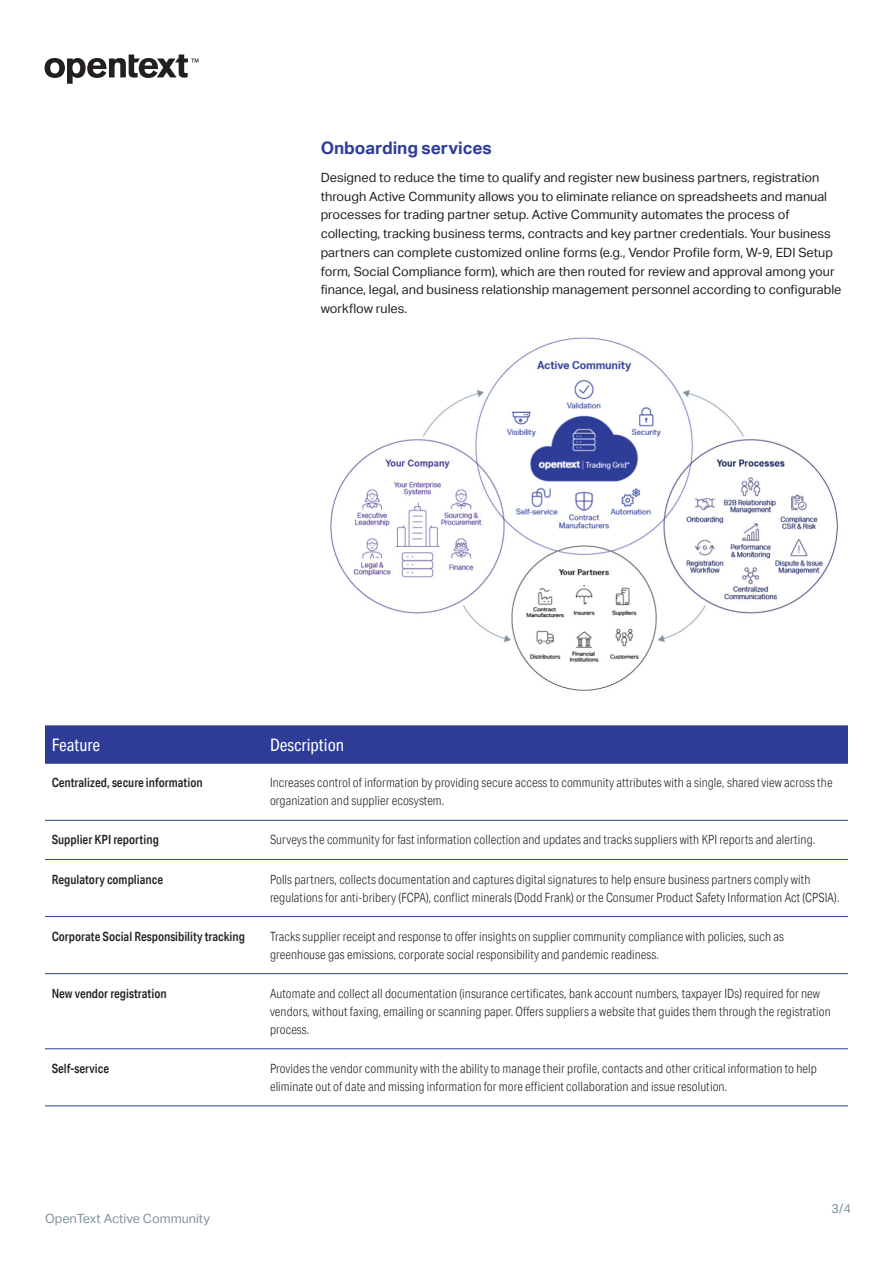
<style>
.page{position:relative;width:893px;height:1263px;background:#fff}
.page>*{position:absolute;margin:0;border:0;box-sizing:border-box;transform-origin:0 0}
.t1{font:700 17.25px "Aktiv Grotesk";letter-spacing:-.005em;color:#2e3c98}
.Table_H1{font:17.25px "Aktiv Grotesk Cd";color:#fff}
.Table_Body{font:300 12.75px/18px "Aktiv Grotesk Cd";letter-spacing:.01em;color:#231f20}
.Body{font:12.75px/18.8px "Aktiv Grotesk";color:#231f20}
.Table_H2{font:500 12.75px "Aktiv Grotesk Cd";color:#231f20}
.t2{font:12.75px "Aktiv Grotesk";color:#7f929f}
</style>
<div class="page">
<svg style="left:45px;top:55px;width:153px;height:29px"></svg>
<img style="left:330px;top:337px;width:508px;height:354px">
<div style="left:45px;top:727px;width:803px;height:36px;background:#2e3c98"></div>
<hr style="left:45px;top:726px;width:225px;height:1px;background:#2e3c98">
<hr style="left:270px;top:726px;width:578px;height:1px;background:#2e3c98">
<hr style="left:45px;top:763px;width:225px;height:1px;background:#2e3c98">
<hr style="left:270px;top:763px;width:578px;height:1px;background:#2e3c98">
<hr style="left:45px;top:820px;width:225px;height:1px;background:#2e3c98">
<hr style="left:270px;top:820px;width:578px;height:1px;background:#2e3c98">
<hr style="left:45px;top:859px;width:225px;height:1px;background:#2e3c98">
<hr style="left:270px;top:859px;width:578px;height:1px;background:#2e3c98">
<hr style="left:45px;top:916px;width:225px;height:1px;background:#2e3c98">
<hr style="left:270px;top:916px;width:578px;height:1px;background:#2e3c98">
<hr style="left:45px;top:973px;width:225px;height:1px;background:#2e3c98">
<hr style="left:270px;top:973px;width:578px;height:1px;background:#2e3c98">
<hr style="left:45px;top:1048px;width:225px;height:1px;background:#2e3c98">
<hr style="left:270px;top:1048px;width:578px;height:1px;background:#2e3c98">
<hr style="left:45px;top:1105px;width:225px;height:1px;background:#2e3c98">
<hr style="left:270px;top:1105px;width:578px;height:1px;background:#2e3c98">
<h3 class="t1" style="left:321px;top:138px;width:173px">Onboarding services</h3>
<p class="Body" style="left:321px;top:168px;width:522px">Designed to reduce the time to qualify and register new business partners, registration through Active Community allows you to eliminate reliance on spreadsheets and manual processes for trading partner setup. Active Community automates the process of collecting, tracking business terms, contracts and key partner credentials. Your business partners can complete customized online forms (e.g., Vendor Profile form, W-9, EDI Setup form, Social Compliance form), which are then routed for review and approval among your finance, legal, and business relationship management personnel according to configurable workflow rules.</p>
<p class="Table_H1" style="left:52px;top:734px;width:50px">Feature</p>
<p class="Table_H1" style="left:270px;top:734px;width:76px">Description</p>
<p class="Table_H2" style="left:52px;top:775px;width:153px">Centralized, secure information</p>
<p class="Table_Body" style="left:270px;top:774px;width:564px">Increases control of information by providing secure access to community attributes with a single, shared view across the organization and supplier ecosystem.</p>
<p class="Table_H2" style="left:52px;top:832px;width:109px">Supplier KPI reporting</p>
<p class="Table_Body" style="left:270px;top:831px;width:547px">Surveys the community for fast information collection and updates and tracks suppliers with KPI reports and alerting.</p>
<p class="Table_H2" style="left:52px;top:871px;width:113px">Regulatory compliance</p>
<p class="Table_Body" style="left:270px;top:870px;width:571px">Polls partners, collects documentation and captures digital signatures to help ensure business partners comply with regulations for anti-bribery (FCPA), conflict minerals (Dodd Frank) or the Consumer Product Safety Information Act (CPSIA).</p>
<p class="Table_H2" style="left:52px;top:928px;width:195px">Corporate Social Responsibility tracking</p>
<p class="Table_Body" style="left:270px;top:927px;width:516px">Tracks supplier receipt and response to offer insights on supplier community compliance with policies, such as greenhouse gas emissions, corporate social responsibility and pandemic readiness.</p>
<p class="Table_H2" style="left:52px;top:985px;width:117px">New vendor registration</p>
<p class="Table_Body" style="left:270px;top:984px;width:562px">Automate and collect all documentation (insurance certificates, bank account numbers, taxpayer IDs) required for new vendors, without faxing, emailing or scanning paper. Offers suppliers a website that guides them through the registration process.</p>
<p class="Table_H2" style="left:52px;top:1061px;width:59px">Self-service</p>
<p class="Table_Body" style="left:270px;top:1059px;width:548px">Provides the vendor community with the ability to manage their profile, contacts and other critical information to help eliminate out of date and missing information for more efficient collaboration and issue resolution.</p>
<p class="t2" style="left:45px;top:1211px;width:167px">OpenText Active Community</p>
<p class="t2" style="left:832px;top:1201px;width:21px">3/4</p>
</div>
